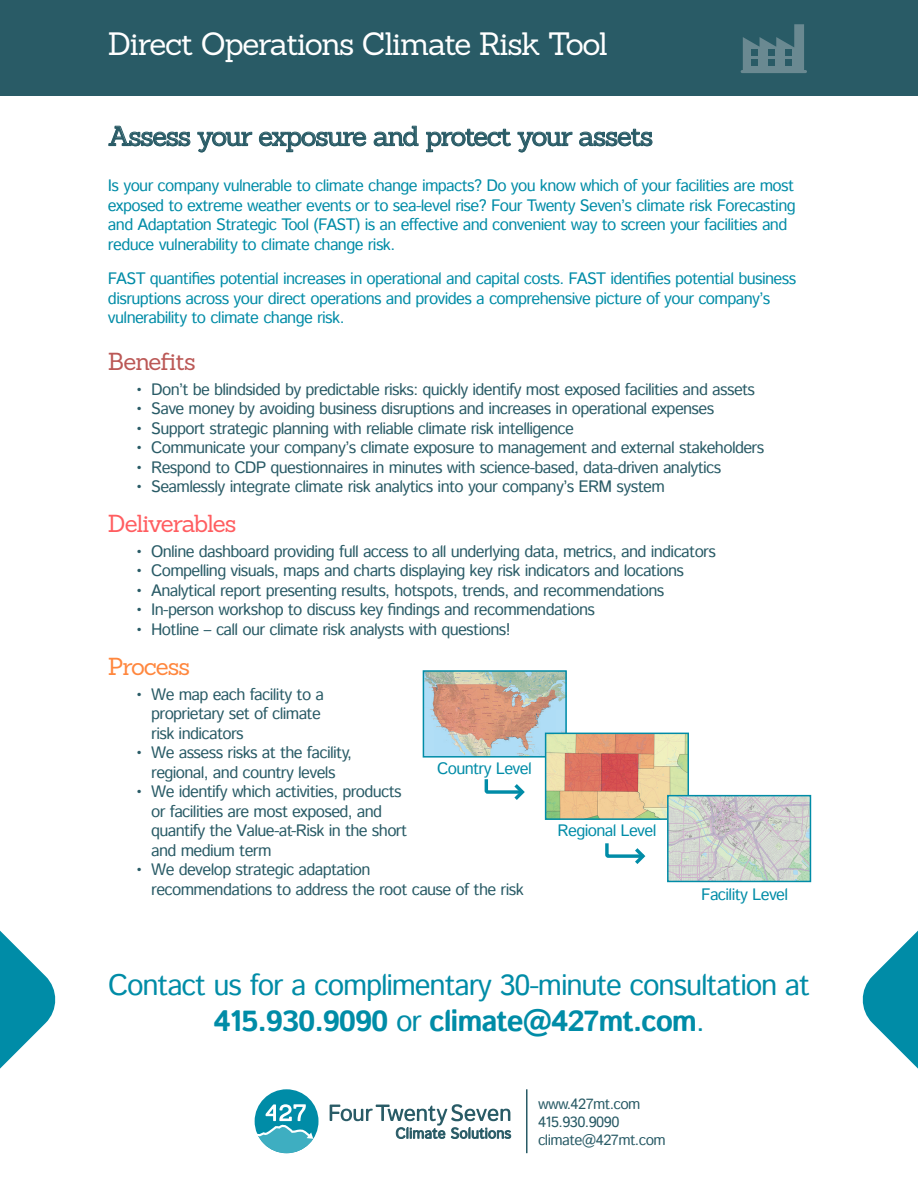
<style>
.page{position:relative;width:918px;height:1188px;background:#fff}
.page>*{position:absolute;margin:0;border:0;box-sizing:border-box;transform-origin:0 0}
.t1{font:31.5px "Sanchez";letter-spacing:-.045em;color:#fff}
.t2{font:29.55px/36px "Istok Web";letter-spacing:-.04em;color:#008ca7;text-align:center}
.t3{font:27px "Sanchez";letter-spacing:-.045em;color:#295b66}
.t4{font:24px "Sanchez";letter-spacing:-.045em;color:#ff5d60}
.t5{font:24px "Sanchez";letter-spacing:-.04em;color:#bb5856}
.t6{font:24px "Sanchez";letter-spacing:-.045em;color:#ff873e}
.t7{font:16.5px/19.5px "Istok Web";letter-spacing:-.04em;color:#295b66}
.t8{font:16.5px/19.5px "Istok Web";letter-spacing:-.04em;color:#008ca7}
.t9{font:15px/18px "Istok Web";letter-spacing:-.04em;color:#295b66}
.s1{font-weight:700}
</style>
<div class="page">
<img style="left:426px;top:673px;width:138px;height:82px">
<div style="left:423px;top:670px;width:144px;height:88px;border:2px solid #008ca7"></div>
<img style="left:548px;top:736px;width:138px;height:81px">
<div style="left:545px;top:733px;width:144px;height:87px;border:2px solid #008ca7"></div>
<img style="left:670px;top:798px;width:138px;height:81px">
<div style="left:667px;top:795px;width:144px;height:87px;border:2px solid #008ca7"></div>
<svg style="left:605px;top:843px;width:41px;height:21px"></svg>
<svg style="left:484px;top:779px;width:41px;height:21px"></svg>
<div style="left:0;top:0;width:918px;height:96px;background:#295b66"></div>
<div style="left:255px;top:1089px;width:64px;height:64px;background:#008ca7;border-radius:50%"></div>
<svg style="left:256px;top:1104px;width:57px;height:49px"></svg>
<svg style="left:330px;top:1104px;width:181px;height:35px"></svg>
<svg style="left:109px;top:126px;width:81px;height:20px"></svg>
<svg style="left:198px;top:132px;width:54px;height:20px"></svg>
<svg style="left:259px;top:132px;width:107px;height:20px"></svg>
<svg style="left:374px;top:126px;width:44px;height:20px"></svg>
<svg style="left:426px;top:129px;width:85px;height:23px"></svg>
<svg style="left:518px;top:132px;width:54px;height:20px"></svg>
<svg style="left:579px;top:129px;width:73px;height:17px"></svg>
<hr style="left:526px;top:1089px;width:2px;height:64px;background:#295b66">
<svg style="left:741px;top:24px;width:66px;height:49px"></svg>
<svg style="left:862px;top:930px;width:56px;height:139px"></svg>
<svg style="left:0;top:930px;width:56px;height:139px"></svg>
<h1 class="t1" style="left:108px;top:24px;width:502px">Direct Operations Climate Risk Tool</h1>
<h3 class="t3" style="left:108px;top:118px;width:547px">Assess your exposure and protect your assets</h3>
<p class="t8" style="left:108px;top:177px;width:689px">Is your company vulnerable to climate change impacts? Do you know which of your facilities are most exposed to extreme weather events or to sea-level rise? Four Twenty Seven’s climate risk Forecasting and Adaptation Strategic Tool (FAST) is an effective and convenient way to screen your facilities and reduce vulnerability to climate change risk.</p>
<p class="t8" style="left:108px;top:270px;width:690px">FAST quantifies potential increases in operational and capital costs. FAST identifies potential business disruptions across your direct operations and provides a comprehensive picture of your company’s vulnerability to climate change risk.</p>
<h3 class="t5" style="left:108px;top:346px;width:89px">Benefits</h3>
<p class="t7" style="left:135px;top:380px;width:622px">• Don’t be blindsided by predictable risks: quickly identify most exposed facilities and assets</p>
<p class="t7" style="left:135px;top:400px;width:581px">• Save money by avoiding business disruptions and increases in operational expenses</p>
<p class="t7" style="left:135px;top:419px;width:440px">• Support strategic planning with reliable climate risk intelligence</p>
<p class="t7" style="left:135px;top:439px;width:631px">• Communicate your company’s climate exposure to management and external stakeholders</p>
<p class="t7" style="left:135px;top:458px;width:588px">• Respond to CDP questionnaires in minutes with science-based, data-driven analytics</p>
<p class="t7" style="left:135px;top:478px;width:531px">• Seamlessly integrate climate risk analytics into your company’s ERM system</p>
<h3 class="t4" style="left:108px;top:508px;width:130px">Deliverables</h3>
<p class="t7" style="left:135px;top:542px;width:583px">• Online dashboard providing full access to all underlying data, metrics, and indicators</p>
<p class="t7" style="left:135px;top:562px;width:551px">• Compelling visuals, maps and charts displaying key risk indicators and locations</p>
<p class="t7" style="left:135px;top:581px;width:531px">• Analytical report presenting results, hotspots, trends, and recommendations</p>
<p class="t7" style="left:135px;top:601px;width:462px">• In-person workshop to discuss key findings and recommendations</p>
<p class="t7" style="left:135px;top:620px;width:377px">• Hotline – call our climate risk analysts with questions!</p>
<h3 class="t6" style="left:108px;top:651px;width:84px">Process</h3>
<p class="t7" style="left:151px;top:685px;width:174px;text-indent:-16px">• We map each facility to a proprietary set of climate risk indicators</p>
<p class="t7" style="left:135px;top:744px;width:219px;text-align:center">• We assess risks at the facility, regional, and country levels</p>
<p class="t7" style="left:151px;top:783px;width:257px;text-indent:-16px">• We identify which activities, products or facilities are most exposed, and quantify the Value-at-Risk in the short and medium term</p>
<p class="t7" style="left:151px;top:861px;width:374px;text-indent:-16px">• We develop strategic adaptation<br>recommendations to address the root cause of the risk</p>
<p class="t8" style="left:437px;top:759px;width:96px">Country Level</p>
<p class="t8" style="left:558px;top:821px;width:100px">Regional Level</p>
<p class="t8" style="left:701px;top:886px;width:88px">Facility Level</p>
<h2 class="t2" style="left:108px;top:969px;width:704px">Contact us for a complimentary 30-minute consultation at<br><span class="s1">415.930.9090</span> or <span class="s1">climate@427mt.com</span>.</h2>
<p class="t9" style="left:538px;top:1096px;width:129px">www.427mt.com<br>415.930.9090 climate@427mt.com</p>
</div>
